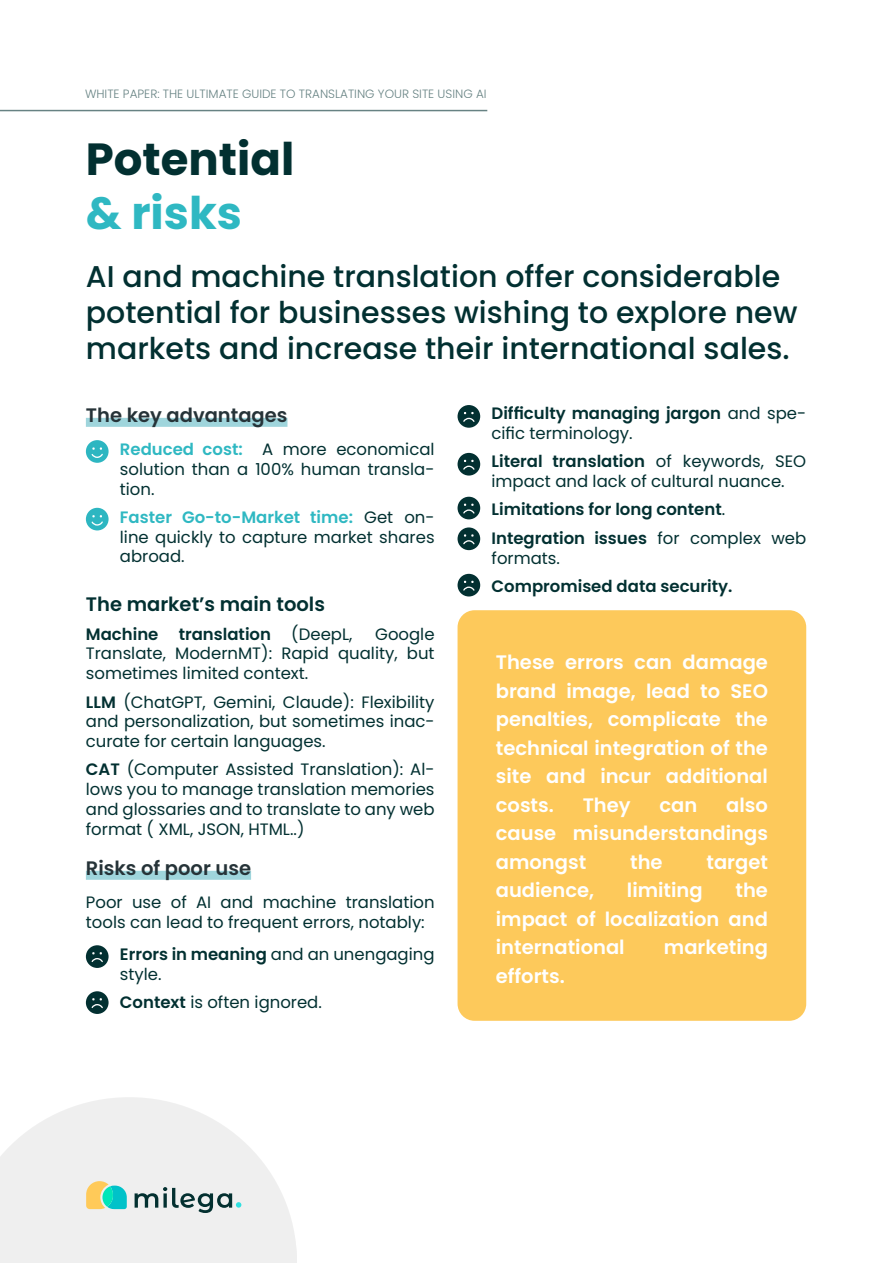
<style>
.page{position:relative;width:893px;height:1263px;background:#fff}
.page>*{position:absolute;margin:0;border:0;box-sizing:border-box;transform-origin:0 0}
.t1{font:700 45px "Poppins";color:#023031}
.t2{font:700 45px "Poppins";color:#2fb8c2}
.t3{font:500 30px/36px "Poppins";color:#023031}
.t4{font:600 19.5px/28.5px "Poppins";color:#fff;text-align:justify}
.t5{font:600 19.5px "Poppins";color:#263338}
.t6{font:600 19.5px "Poppins";color:#023031}
.t7{font:16.5px/19.8px "Poppins";color:#023031;text-align:justify}
.t8{font:600 16.5px/19.8px "Poppins";color:#023031}
.t9{font:300 12px "Poppins";color:#023031}
.s1{font-weight:600;color:#2fb8c2}
.s2{font-weight:400}
.s3{font-weight:600}
</style>
<div class="page">
<svg style="left:0;top:1097px;width:297px;height:166px;fill:#efefef"></svg>
<svg style="left:86px;top:1181px;width:41px;height:28px"></svg>
<svg style="left:135px;top:1187px;width:106px;height:26px"></svg>
<hr style="left:0;top:110px;width:487px;height:1px;background:#023031">
<div style="left:86px;top:418px;width:201px;height:9px;background:#9fd5dc"></div>
<div style="left:86px;top:871px;width:165px;height:9px;background:#9fd5dc"></div>
<div style="left:458px;top:610px;width:348px;height:411px;background:#fdc95b;border-radius:17px"></div>
<div style="left:86px;top:945px;width:23px;height:23px;background:#023031;border-radius:50%"></div>
<svg style="left:91px;top:952px;width:12px;height:11px"></svg>
<div style="left:458px;top:453px;width:22px;height:23px;background:#023031;border-radius:50%"></div>
<svg style="left:463px;top:460px;width:12px;height:10px"></svg>
<div style="left:458px;top:405px;width:22px;height:23px;background:#023031;border-radius:50%"></div>
<svg style="left:463px;top:412px;width:12px;height:10px"></svg>
<div style="left:458px;top:497px;width:22px;height:22px;background:#023031;border-radius:50%"></div>
<svg style="left:463px;top:504px;width:12px;height:10px"></svg>
<div style="left:458px;top:527px;width:22px;height:23px;background:#023031;border-radius:50%"></div>
<svg style="left:463px;top:534px;width:12px;height:11px"></svg>
<div style="left:458px;top:574px;width:22px;height:22px;background:#023031;border-radius:50%"></div>
<svg style="left:463px;top:581px;width:12px;height:10px"></svg>
<div style="left:86px;top:991px;width:23px;height:23px;background:#023031;border-radius:50%"></div>
<svg style="left:91px;top:998px;width:12px;height:11px"></svg>
<div style="left:86px;top:440px;width:23px;height:23px;background:#2db6c1;border-radius:50%"></div>
<svg style="left:91px;top:447px;width:12px;height:11px"></svg>
<div style="left:86px;top:508px;width:23px;height:22px;background:#2db6c1;border-radius:50%"></div>
<svg style="left:91px;top:515px;width:12px;height:11px"></svg>
<p class="t9" style="left:85px;top:86px;width:403px">WHITE PAPER: THE ULTIMATE GUIDE TO TRANSLATING YOUR SITE USING AI</p>
<h1 class="t1" style="left:86px;top:133px;width:210px">Potential</h1>
<h1 class="t2" style="left:86px;top:187px;width:158px">&amp; risks</h1>
<h2 class="t3" style="left:86px;top:258px;width:713px">AI and machine translation offer considerable potential for businesses wishing to explore new markets and increase their international sales.</h2>
<p class="t5" style="left:86px;top:404px;width:203px">The key advantages</p>
<p class="t7" style="left:120px;top:439px;width:316px"><span class="s1">Reduced cost:</span> A more economical solution than a 100% human transla&shy;tion.</p>
<p class="t7" style="left:120px;top:507px;width:316px"><span class="s1">Faster Go-to-Market time:</span> Get on&shy;line quickly to capture market shares abroad.</p>
<p class="t6" style="left:86px;top:593px;width:241px">The market’s main tools</p>
<p class="t8" style="left:86px;top:624px;width:268px">Machine translation <span class="s2">(DeepL,</span></p>
<p class="t7" style="left:86px;top:624px;width:350px;text-indent:289px">Google Translate, ModernMT): Rapid quality, but sometimes limited context.</p>
<p class="t7" style="left:86px;top:692px;width:350px"><span class="s3">LLM</span> (ChatGPT, Gemini, Claude): Flexibility and personalization, but sometimes inac&shy;curate for certain languages.</p>
<p class="t7" style="left:86px;top:760px;width:350px"><span class="s3">CAT</span> (Computer Assisted Translation): Al&shy;lows you to manage translation memories and glossaries and to translate to any web format ( XML, JSON, HTML..)</p>
<p class="t5" style="left:86px;top:857px;width:167px">Risks of poor use</p>
<p class="t7" style="left:86px;top:892px;width:350px">Poor use of AI and machine translation tools can lead to frequent errors, notably:</p>
<p class="t7" style="left:120px;top:944px;width:316px"><span class="s3">Errors in meaning</span> and an unengaging style.</p>
<p class="t7" style="left:120px;top:993px;width:204px"><span class="s3">Context</span> is often ignored.</p>
<p class="t8" style="left:492px;top:404px;width:316px">Difficulty managing jargon <span class="s2">and spe&shy;cific terminology.</span></p>
<p class="t7" style="left:492px;top:452px;width:316px"><span class="s3">Literal translation</span> of keywords, SEO impact and lack of cultural nuance.</p>
<p class="t8" style="left:492px;top:495px;width:316px;line-height:28.3px">Limitations for long content<span class="s2">.<br></span>Integration issues <span class="s2">for complex web</span></p>
<p class="t7" style="left:492px;top:548px;width:70px">formats.</p>
<p class="t8" style="left:492px;top:576px;width:242px">Compromised data security.</p>
<p class="t4" style="left:496px;top:648px;width:274px">These errors can damage brand image, lead to SEO penalties, complicate the technical integration of the site and incur additional costs.</p>
<p class="t4" style="left:496px;top:790px;width:274px;text-indent:230px">also cause misunderstandings amongst</p>
<p class="t4" style="left:583px;top:790px;width:49px">They</p>
<p class="t4" style="left:660px;top:790px;width:39px">can</p>
<p class="t4" style="left:630px;top:847px;width:34px">the</p>
<p class="t4" style="left:706px;top:847px;width:63px">target</p>
<p class="t4" style="left:496px;top:876px;width:100px">audience,</p>
<p class="t4" style="left:627px;top:876px;width:77px">limiting</p>
<p class="t4" style="left:496px;top:876px;width:274px;text-indent:240px">the impact of localization and international</p>
<p class="t4" style="left:664px;top:933px;width:106px">marketing</p>
<p class="t4" style="left:496px;top:962px;width:71px">efforts.</p>
</div>
